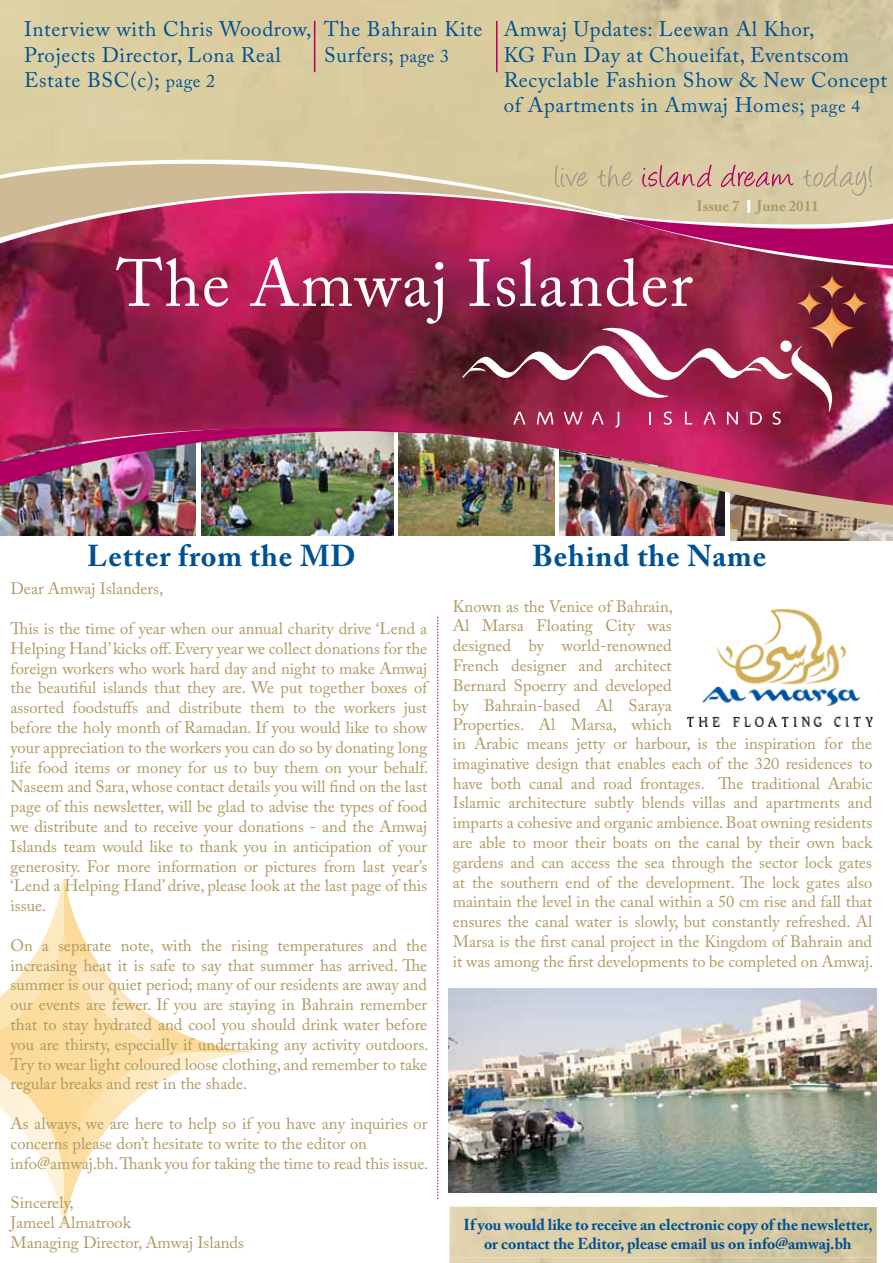
<style>
.page{position:relative;width:893px;height:1263px;background:#fff}
.page>*{position:absolute;margin:0;border:0;box-sizing:border-box;transform-origin:0 0}
.t1{font:66px "Adobe Caslon Pro";letter-spacing:.025em;color:#fff}
.t2{font:700 30px "Adobe Caslon Pro";letter-spacing:.03em;color:#005192}
.t3{font:21px/25.2px "Adobe Caslon Pro";letter-spacing:.03em;color:#005192}
.t4{font:16.5px/19.8px "Adobe Caslon Pro";color:#ae9962}
.t5{font:700 15.75px/18.9px "Adobe Caslon Pro";color:#005192;text-align:center}
.t6{font:700 15px "Adobe Caslon Pro";color:#ae9962}
.s1{font-size:18px}
</style>
<div class="page">
<img style="left:399px;top:509px;width:156px;height:27px">
<img style="left:202px;top:509px;width:191px;height:27px">
<img style="left:0;top:509px;width:196px;height:27px">
<img style="left:560px;top:529px;width:164px;height:7px">
<img style="left:730px;top:529px;width:163px;height:11px">
<img style="left:0;top:492px;width:514px;height:16px">
<img style="left:0;top:0;width:893px;height:218px">
<hr style="left:314px;top:21px;width:1px;height:51px;background:#b10064">
<svg style="left:747px;top:200px;width:3px;height:13px"></svg>
<hr style="left:496px;top:21px;width:1px;height:51px;background:#b10064">
<svg style="left:555px;top:165px;width:78px;height:22px;background:#cdc099"></svg>
<svg style="left:642px;top:165px;width:151px;height:22px;background:#d1a798"></svg>
<svg style="left:803px;top:165px;width:69px;height:31px;background:#d0c4a1"></svg>
<svg style="left:47px;top:879px;width:204px;height:347px"></svg>
<svg style="left:0;top:931px;width:194px;height:242px"></svg>
<img style="left:0;top:218px;width:893px;height:274px">
<svg style="left:437px;top:617px;width:1px;height:582px"></svg>
<img style="left:449px;top:1206px;width:428px;height:57px">
<img style="left:514px;top:444px;width:379px;height:85px">
<img style="left:686px;top:610px;width:186px;height:116px">
<img style="left:448px;top:989px;width:429px;height:203px">
<p class="t3" style="left:24px;top:16px;width:289px">Interview with Chris Woodrow,<br>Projects Director, Lona Real<br>Estate BSC(c); <span class="s1">page 2</span></p>
<p class="t3" style="left:324px;top:16px;width:160px">The Bahrain Kite<br>Surfers; <span class="s1">page 3</span></p>
<p class="t3" style="left:504px;top:16px;width:385px">Amwaj Updates: Leewan Al Khor,<br>KG Fun Day at Choueifat, Eventscom Recyclable Fashion Show &amp; New Concept of Apartments in Amwaj Homes; <span class="s1">page 4</span></p>
<p class="t6" style="left:696px;top:197px;width:124px">Issue 7 June 2011</p>
<h1 class="t1" style="left:117px;top:244px;width:578px">The Amwaj Islander</h1>
<h2 class="t2" style="left:87px;top:538px;width:270px">Letter from the MD</h2>
<h2 class="t2" style="left:532px;top:538px;width:235px">Behind the Name</h2>
<p class="t4" style="left:11px;top:579px;width:154px">Dear Amwaj Islanders,</p>
<p class="t4" style="left:11px;top:618px;width:419px;text-align:justify">This is the time of year when our annual charity drive ‘Lend a Helping Hand’ kicks off. Every year we collect donations for the foreign workers who work hard day and night to make Amwaj the beautiful islands that they are. We put together boxes of assorted foodstuffs and distribute them to the workers just before the holy month of Ramadan. If you would like to show your appreciation to the workers you can do so by donating long life food items or money for us to buy them on your behalf.<br>Naseem and Sara, whose contact details you will find on the last page of this newsletter, will be glad to advise the types of food we distribute and to receive your donations - and the Amwaj Islands team would like to thank you in anticipation of your generosity. For more information or pictures from last year’s ‘Lend a Helping Hand’ drive, please look at the last page of this issue.</p>
<p class="t4" style="left:11px;top:935px;width:419px;text-align:justify">On a separate note, with the rising temperatures and the increasing heat it is safe to say that summer has arrived. The summer is our quiet period; many of our residents are away and our events are fewer. If you are staying in Bahrain remember that to stay hydrated and cool you should drink water before you are thirsty, especially if undertaking any activity outdoors.<br>Try to wear light coloured loose clothing, and remember to take regular breaks and rest in the shade.</p>
<p class="t4" style="left:11px;top:1113px;width:419px">As always, we are here to help so if you have any inquiries or concerns please don’t hesitate to write to the editor on info@amwaj.bh. Thank you for taking the time to read this issue.</p>
<p class="t4" style="left:11px;top:1193px;width:235px">Sincerely,<br>Jameel Almatrook<br>Managing Director, Amwaj Islands</p>
<p class="t4" style="left:453px;top:596px;width:422px">Known as the Venice of Bahrain,<br>Al Marsa Floating City was<br>designed by world-renowned<br>French designer and architect<br>Bernard Spoerry and developed<br>by Bahrain-based Al Saraya<br>Properties. Al Marsa, which<br>in Arabic means jetty or harbour, is the inspiration for the imaginative design that enables each of the 320 residences to have both canal and road frontages. The traditional Arabic Islamic architecture subtly blends villas and apartments and imparts a cohesive and organic ambience. Boat owning residents are able to moor their boats on the canal by their own back gardens and can access the sea through the sector lock gates at the southern end of the development. The lock gates also maintain the level in the canal within a 50 cm rise and fall that ensures the canal water is slowly, but constantly refreshed. Al Marsa is the first canal project in the Kingdom of Bahrain and it was among the first developments to be completed on Amwaj.</p>
<p class="t5" style="left:463px;top:1215px;width:411px">If you would like to receive an electronic copy of the newsletter, or contact the Editor, please email us on info@amwaj.bh</p>
</div>
